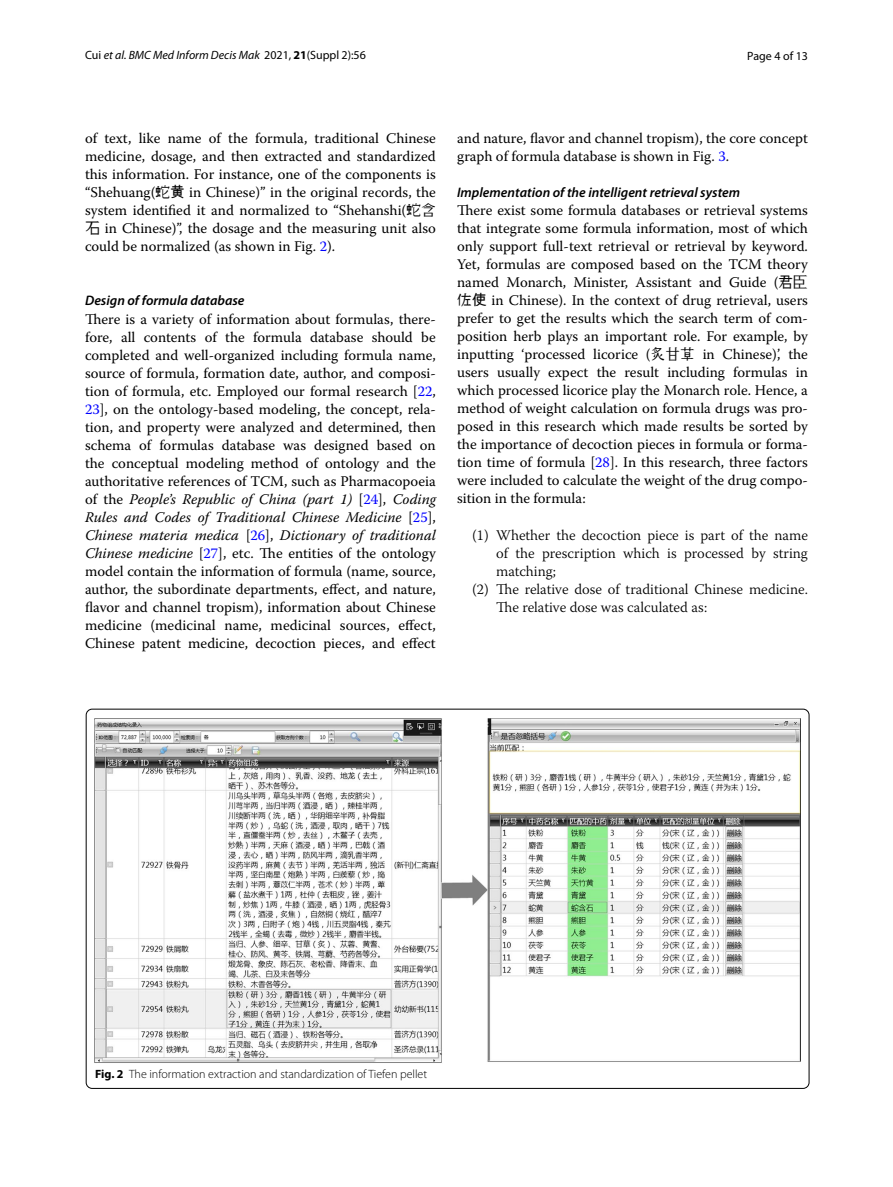
<style>
.page{position:relative;width:893px;height:1187px;background:#fff}
.page>*{position:absolute;margin:0;border:0;box-sizing:border-box;transform-origin:0 0}
.t1{font:14.7px/18px "Warnock Pro";color:#000;text-align:justify}
.t2{font:300 14.7px "Warnock Pro";color:#000}
.t3{font:italic 600 13.8px "Myriad Pro";color:#000}
.t4{font:300 12px "Myriad Pro";color:#000}
.t5{font:italic 12px "Myriad Pro";color:#000}
.t6{font:12px "Myriad Pro";color:#000}
.s1{font-style:normal}
.s2{font-weight:700;font-style:normal}
.s3{font-family:"Code 2000"}
.s4{font-family:"Arial Unicode MS"}
.s5{color:#00f}
.s6{font-style:italic}
.s7{font-weight:700}
</style>
<div class="page">
<img style="left:95px;top:718px;width:705px;height:344px">
<p class="t5" style="left:85px;top:48px;width:282px"><span class="s1">Cui</span> et al. BMC Med Inform Decis Mak <span class="s1">2021,</span> <span class="s2">21</span><span class="s1">(Suppl 2):56</span></p>
<p class="t6" style="left:747px;top:48px;width:62px">Page 4 of 13</p>
<p class="t1" style="left:85px;top:128px;width:352px">of text, like name of the formula, traditional Chinese medicine, dosage, and then extracted and standardized this information. For instance, one of the components is “Shehuang(<span class="s3">蛇</span><span class="s4">黄</span> in Chinese)” in the original records, the system identified it and normalized to “Shehanshi(<span class="s3">蛇含石</span> in Chinese)”, the dosage and the measuring unit also could be normalized (as shown in Fig. <span class="s5">2</span>).</p>
<p class="t3" style="left:85px;top:293px;width:161px">Design of formula database</p>
<p class="t1" style="left:85px;top:309px;width:352px">There is a variety of information about formulas, there&shy;fore, all contents of the formula database should be completed and well-organized including formula name, source of formula, formation date, author, and composi&shy;tion of formula, etc. Employed our formal research [<span class="s5">22</span>, <span class="s5">23</span>], on the ontology-based modeling, the concept, rela&shy;tion, and property were analyzed and determined, then schema of formulas database was designed based on the conceptual modeling method of ontology and the authoritative references of TCM, such as Pharmacopoeia of the <span class="s6">People’s Republic of China (part 1)</span> [<span class="s5">24</span>], <span class="s6">Coding Rules and Codes of Traditional Chinese Medicine</span> [<span class="s5">25</span>], <span class="s6">Chinese materia medica</span> [<span class="s5">26</span>], <span class="s6">Dictionary of traditional Chinese medicine</span> [<span class="s5">27</span>], etc. The entities of the ontology model contain the information of formula (name, source, author, the subordinate departments, effect, and nature, flavor and channel tropism), information about Chinese medicine (medicinal name, medicinal sources, effect, Chinese patent medicine, decoction pieces, and effect</p>
<p class="t1" style="left:457px;top:128px;width:352px">and nature, flavor and channel tropism), the core concept graph of formula database is shown in Fig. <span class="s5">3</span>.</p>
<p class="t3" style="left:457px;top:184px;width:285px">Implementation of the intelligent retrieval system</p>
<p class="t1" style="left:457px;top:200px;width:352px">There exist some formula databases or retrieval systems that integrate some formula information, most of which only support full-text retrieval or retrieval by keyword.<br>Yet, formulas are composed based on the TCM theory named Monarch, Minister, Assistant and Guide (<span class="s3">君臣佐</span><span class="s4">使</span> in Chinese). In the context of drug retrieval, users prefer to get the results which the search term of com&shy;position herb plays an important role. For example, by inputting ‘processed licorice (<span class="s3">炙甘草</span> in Chinese)’, the users usually expect the result including formulas in which processed licorice play the Monarch role. Hence, a method of weight calculation on formula drugs was pro&shy;posed in this research which made results be sorted by the importance of decoction pieces in formula or forma&shy;tion time of formula [<span class="s5">28</span>]. In this research, three factors were included to calculate the weight of the drug compo&shy;sition in the formula:</p>
<p class="t2" style="left:472px;top:526px;width:337px">(1) Whether the decoction piece is part of the name</p>
<p class="t2" style="left:496px;top:544px;width:313px">of the prescription which is processed by string</p>
<p class="t2" style="left:496px;top:562px;width:61px">matching;</p>
<p class="t2" style="left:472px;top:580px;width:337px">(2) The relative dose of traditional Chinese medicine.</p>
<p class="t2" style="left:496px;top:598px;width:213px">The relative dose was calculated as:</p>
<p class="t4" style="left:95px;top:1067px;width:333px"><span class="s7">Fig. 2</span> The information extraction and standardization of Tiefen pellet</p>
</div>
